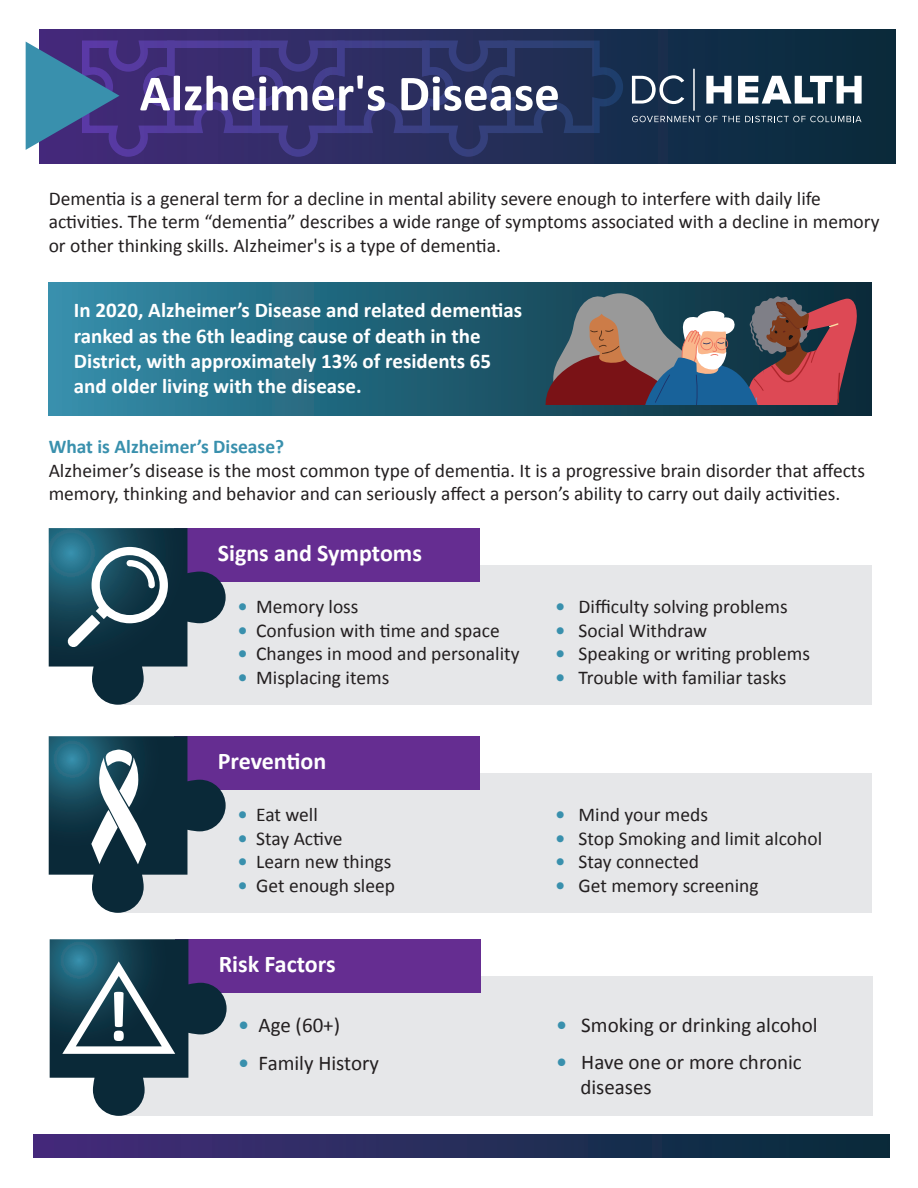
<style>
.page{position:relative;width:918px;height:1188px;background:#fff}
.page>*{position:absolute;margin:0;border:0;box-sizing:border-box;transform-origin:0 0}
.t1{font:700 51px "Calibri";color:#fff}
.t2{font:700 24px "Calibri";color:#fff}
.t3{font:700 21px/25.2px "Calibri";color:#fff}
.t4{font:21px/25.2px "Calibri";color:#231f20}
.t5{font:19.5px/23.4px "Calibri";color:#231f20}
.t6{font:700 19.5px "Calibri";color:#3990ad}
.s1{font-weight:700;color:#3990ad}
</style>
<div class="page">
<div style="left:117px;top:565px;width:755px;height:140px;background:#e6e7e9"></div>
<div style="left:174px;top:528px;width:306px;height:54px;background:#652d91"></div>
<div style="left:33px;top:1134px;width:857px;height:24px;background:linear-gradient(to right,#452b7b,#052d39)"></div>
<div style="left:39px;top:29px;width:857px;height:135px;background:linear-gradient(to right,#452b7b,#062e3a)"></div>
<svg style="left:632px;top:75px;width:52px;height:29px"></svg>
<svg style="left:706px;top:76px;width:25px;height:28px"></svg>
<svg style="left:738px;top:76px;width:124px;height:28px"></svg>
<hr style="left:693px;top:69px;width:1px;height:42px;background:#fff">
<svg style="left:632px;top:116px;width:230px;height:6px"></svg>
<svg style="left:26px;top:41px;width:597px;height:116px;background:#343872"></svg>
<div style="left:117px;top:773px;width:755px;height:140px;background:#e6e7e9"></div>
<div style="left:174px;top:736px;width:306px;height:54px;background:#652d91"></div>
<div style="left:118px;top:976px;width:755px;height:140px;background:#e6e7e9"></div>
<div style="left:175px;top:939px;width:306px;height:54px;background:#652d91"></div>
<svg style="left:49px;top:736px;width:177px;height:177px"></svg>
<div style="left:49px;top:282px;width:823px;height:133px;background:linear-gradient(to right,#308ba7,#142937)"></div>
<svg style="left:543px;top:292px;width:317px;height:112px;background:#705961"></svg>
<svg style="left:50px;top:939px;width:177px;height:177px"></svg>
<svg style="left:49px;top:528px;width:177px;height:177px"></svg>
<h1 class="t1" style="left:140px;top:61px;width:422px">Alzheimer's Disease</h1>
<p class="t5" style="left:49px;top:187px;width:832px">Dementia is a general term for a decline in mental ability severe enough to interfere with daily life activities. The term “dementia” describes a wide range of symptoms associated with a decline in memory or other thinking skills. Alzheimer's is a type of dementia.</p>
<p class="t3" style="left:74px;top:298px;width:450px">In 2020, Alzheimer’s Disease and related dementias ranked as the 6th leading cause of death in the District, with approximately 13% of residents 65 and older living with the disease.</p>
<p class="t6" style="left:49px;top:434px;width:237px">What is Alzheimer’s Disease?</p>
<p class="t5" style="left:49px;top:459px;width:818px">Alzheimer’s disease is the most common type of dementia. It is a progressive brain disorder that affects memory, thinking and behavior and can seriously affect a person’s ability to carry out daily activities.</p>
<p class="t2" style="left:218px;top:537px;width:206px">Signs and Symptoms</p>
<p class="t5" style="left:238px;top:595px;width:122px"><span class="s1">•</span> Memory loss</p>
<p class="t5" style="left:238px;top:619px;width:264px"><span class="s1">•</span> Confusion with time and space</p>
<p class="t5" style="left:238px;top:642px;width:283px"><span class="s1">•</span> Changes in mood and personality</p>
<p class="t5" style="left:238px;top:665px;width:153px"><span class="s1">•</span> Misplacing items</p>
<p class="t2" style="left:218px;top:746px;width:110px">Prevention</p>
<p class="t5" style="left:238px;top:803px;width:82px"><span class="s1">•</span> Eat well</p>
<p class="t5" style="left:238px;top:827px;width:106px"><span class="s1">•</span> Stay Active</p>
<p class="t5" style="left:238px;top:850px;width:155px"><span class="s1">•</span> Learn new things</p>
<p class="t5" style="left:238px;top:874px;width:159px"><span class="s1">•</span> Get enough sleep</p>
<p class="t2" style="left:219px;top:949px;width:118px">Risk Factors</p>
<p class="t4" style="left:239px;top:1012px;width:103px"><span class="s1">•</span> Age (60+)</p>
<p class="t4" style="left:239px;top:1051px;width:142px"><span class="s1">•</span> Family History</p>
<p class="t5" style="left:556px;top:595px;width:234px"><span class="s1">•</span> Difficulty solving problems</p>
<p class="t5" style="left:556px;top:619px;width:153px"><span class="s1">•</span> Social Withdraw</p>
<p class="t5" style="left:556px;top:642px;width:256px"><span class="s1">•</span> Speaking or writing problems</p>
<p class="t5" style="left:556px;top:665px;width:232px"><span class="s1">•</span> Trouble with familiar tasks</p>
<p class="t5" style="left:556px;top:803px;width:154px"><span class="s1">•</span> Mind your meds</p>
<p class="t5" style="left:556px;top:827px;width:268px"><span class="s1">•</span> Stop Smoking and limit alcohol</p>
<p class="t5" style="left:556px;top:850px;width:145px"><span class="s1">•</span> Stay connected</p>
<p class="t5" style="left:556px;top:874px;width:205px"><span class="s1">•</span> Get memory screening</p>
<p class="t4" style="left:557px;top:1012px;width:263px"><span class="s1">•</span> Smoking or drinking alcohol</p>
<p class="t4" style="left:580px;top:1049px;width:223px;text-indent:-24px"><span class="s1">•</span> Have one or more chronic diseases</p>
</div>
